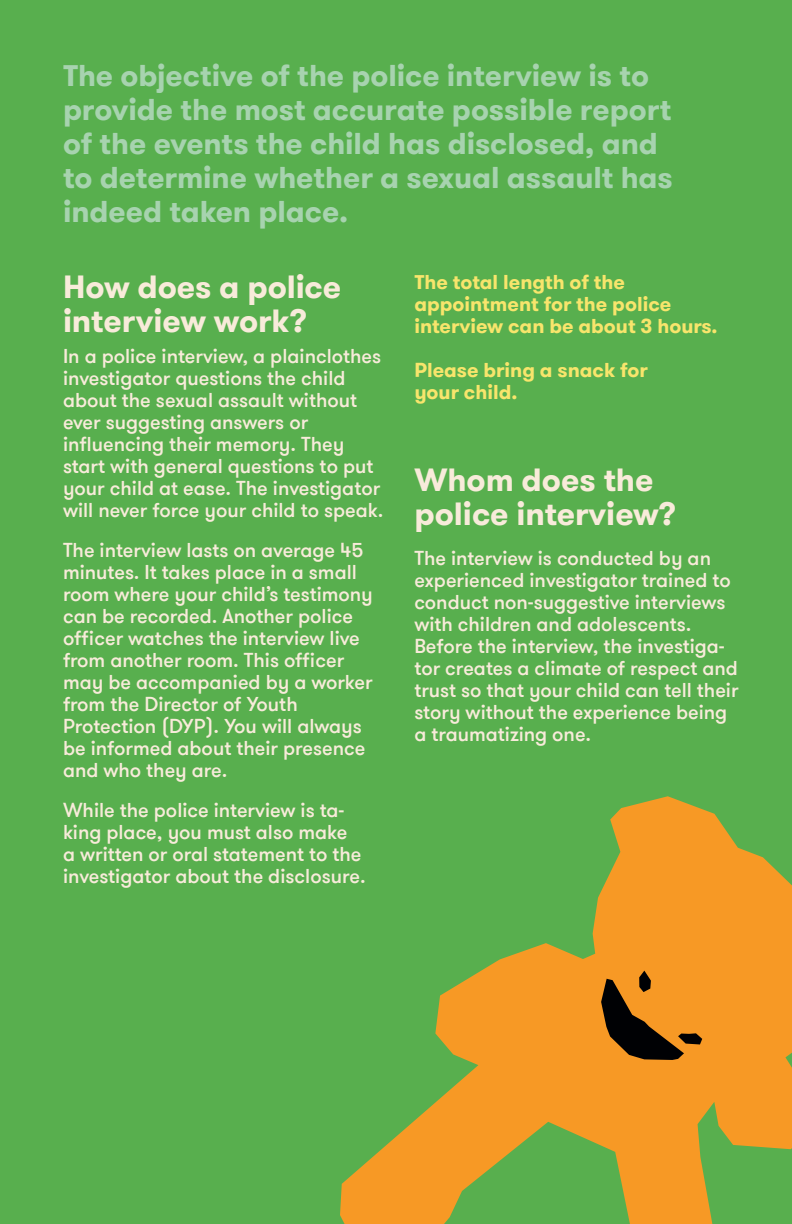
<style>
.page{position:relative;width:792px;height:1224px;background:#58af4e}
.page>*{position:absolute;margin:0;border:0;box-sizing:border-box;transform-origin:0 0}
.texte_principal{font:700 32px/34px "GT Walsheim";color:#f8ebda}
.t1{font:700 30px/34px "GT Walsheim";color:#a7d3af}
.texte_principal-2{font:500 20px/22px "GT Walsheim";color:#f8ebda}
.texte_principal-3{font:700 20px/22px "GT Walsheim";color:#f8e56c}
</style>
<div class="page">
<svg style="left:340px;top:796px;width:452px;height:428px;fill:#f79925"></svg>
<svg style="left:582px;top:967px;width:122px;height:116px;background:#c0771d"></svg>
<p class="t1" style="left:63px;top:58px;width:611px">The objective of the police interview is to provide the most accurate possible report of the events the child has disclosed, and to determine whether a sexual assault has indeed taken place.</p>
<p class="texte_principal" style="left:63px;top:270px;width:280px">How does a police interview work?</p>
<p class="texte_principal-2" style="left:63px;top:345px;width:322px">In a police interview, a plainclothes investigator questions the child about the sexual assault without ever suggesting answers or influencing their memory. They start with general questions to put your child at ease. The investigator will never force your child to speak.</p>
<p class="texte_principal-2" style="left:63px;top:539px;width:311px">The interview lasts on average 45 minutes. It takes place in a small room where your child’s testimony can be recorded. Another police officer watches the interview live from another room. This officer may be accompanied by a worker from the Director of Youth<br>Protection (DYP). You will always be informed about their presence and who they are.</p>
<p class="texte_principal-2" style="left:63px;top:799px;width:304px">While the police interview is ta&shy;king place, you must also make<br>a written or oral statement to the investigator about the disclosure.</p>
<p class="texte_principal-3" style="left:414px;top:271px;width:305px">The total length of the appointment for the police interview can be about 3 hours.</p>
<p class="texte_principal-3" style="left:414px;top:359px;width:235px">Please bring a snack for your child.</p>
<p class="texte_principal" style="left:414px;top:463px;width:263px">Whom does the police interview?</p>
<p class="texte_principal-2" style="left:414px;top:547px;width:326px">The interview is conducted by an experienced investigator trained to conduct non-suggestive interviews with children and adolescents.<br>Before the interview, the investiga&shy;tor creates a climate of respect and trust so that your child can tell their story without the experience being a traumatizing one.</p>
</div>
